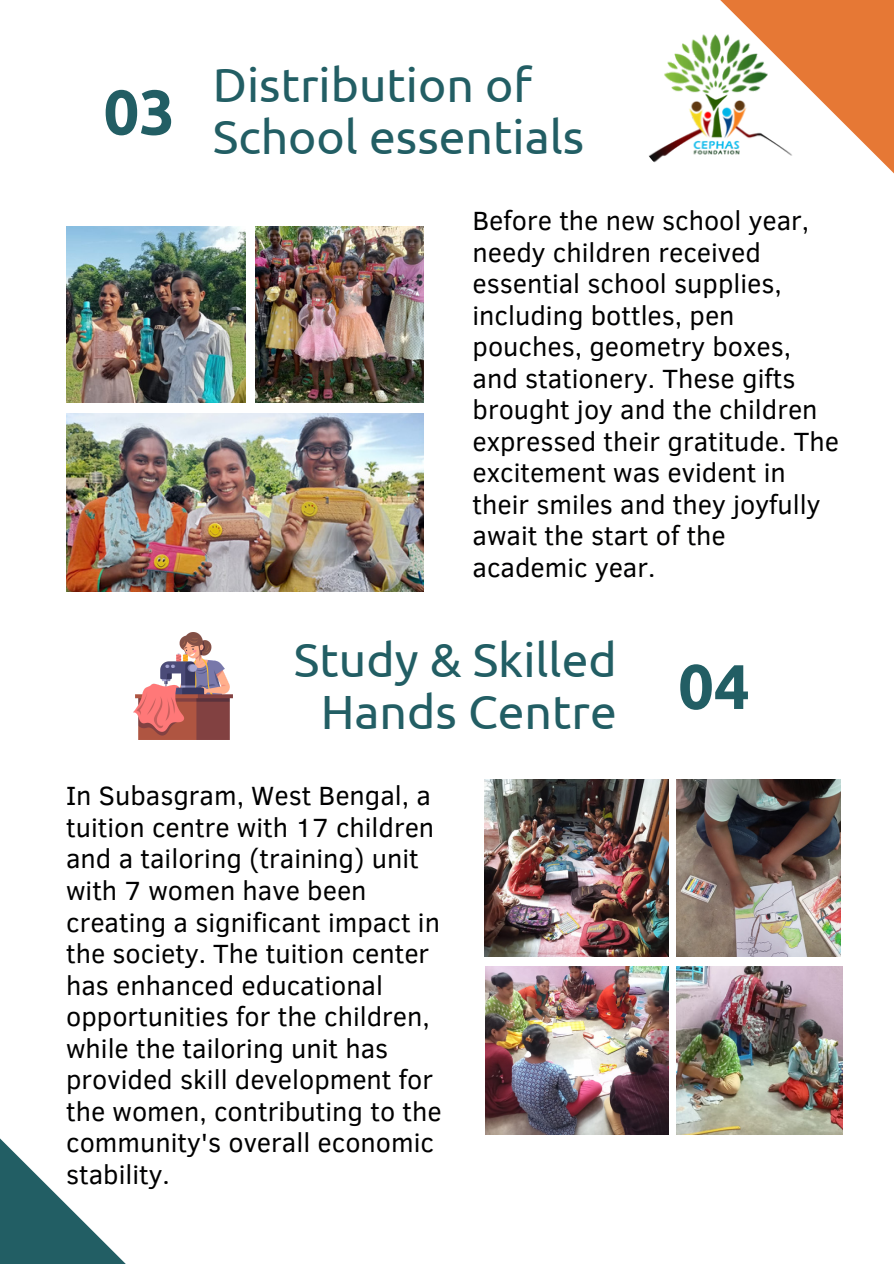
<style>
.page{position:relative;width:894px;height:1264px;background:#fff}
.page>*{position:absolute;margin:0;border:0;box-sizing:border-box;transform-origin:0 0}
.t1{font:700 63px "Ubuntu";color:#225e64}
.t2{font:48px/51.8px "Ubuntu";color:#225e64}
.t3{font:27px/31.5px "Clear Sans";color:#000001}
</style>
<div class="page">
<svg style="left:0;top:1138px;width:125px;height:125px"></svg>
<svg style="left:720px;top:0;width:173px;height:173px;fill:#e67835"></svg>
<img style="left:628px;top:6px;width:186px;height:185px;border-radius:50%">
<img style="left:255px;top:227px;width:168px;height:175px">
<img style="left:66px;top:227px;width:179px;height:175px">
<img style="left:66px;top:414px;width:357px;height:178px">
<img style="left:134px;top:632px;width:99px;height:107px">
<img style="left:484px;top:779px;width:184px;height:177px">
<img style="left:676px;top:779px;width:164px;height:177px">
<img style="left:485px;top:966px;width:183px;height:168px">
<img style="left:676px;top:966px;width:166px;height:168px">
<p class="t1" style="left:103px;top:76px;width:73px">03</p>
<p class="t2" style="left:213px;top:59px;width:373px">Distribution of<br>School essentials</p>
<p class="t3" style="left:472px;top:203px;width:368px">Before the new school year, needy children received essential school supplies, including bottles, pen pouches, geometry boxes, and stationery. These gifts brought joy and the children expressed their gratitude. The excitement was evident in their smiles and they joyfully await the start of the academic year.</p>
<p class="t2" style="left:294px;top:633px;width:324px;text-align:center">Study &amp; Skilled<br>Hands Centre</p>
<p class="t1" style="left:678px;top:650px;width:73px">04</p>
<p class="t3" style="left:66px;top:778px;width:377px">In Subasgram, West Bengal, a tuition centre with 17 children and a tailoring (training) unit with 7 women have been creating a significant impact in the society. The tuition center has enhanced educational opportunities for the children, while the tailoring unit has provided skill development for the women, contributing to the community's overall economic stability.</p>
</div>
